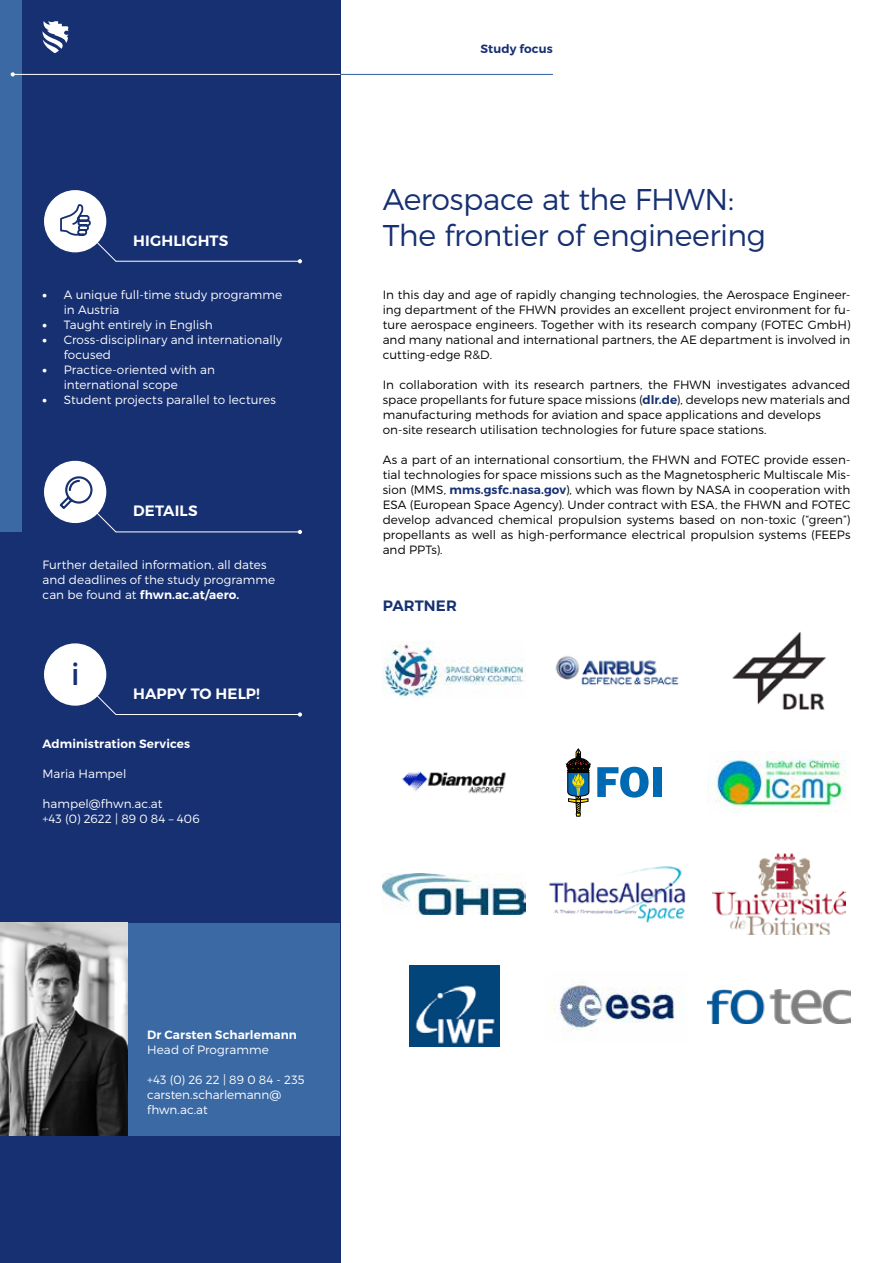
<style>
.page{position:relative;width:893px;height:1263px;background:#fff}
.page>*{position:absolute;margin:0;border:0;box-sizing:border-box;transform-origin:0 0}
.t1{font:300 30px/36px "Montserrat";letter-spacing:-.015em;color:#163072}
.t2{font:30px "Montserrat";color:#163072}
.t3{font:600 15px "Montserrat";letter-spacing:.01em;color:#fff}
.t4{font:600 15px "Montserrat";letter-spacing:.005em;color:#163072}
.t5{font:300 12px/15px "Montserrat";letter-spacing:.005em;color:#000}
.t6{font:300 12px/15px "Montserrat";letter-spacing:.005em;color:#fff}
.t7{font:600 12px "Montserrat";letter-spacing:.005em;color:#fff}
.t8{font:600 12px "Montserrat";letter-spacing:.01em;color:#163072}
.s1{font-weight:900}
.s2{font-weight:600}
.s3{font-weight:600;color:#163072}
</style>
<div class="page">
<div style="left:0;top:0;width:340px;height:1263px;background:#163072"></div>
<div style="left:0;top:0;width:21px;height:531px;background:#3b69a4"></div>
<hr style="left:340px;top:74px;width:213px;height:1px;background:#61a4d7">
<hr style="left:13px;top:74px;width:327px;height:1px;background:#fff">
<svg style="left:11px;top:72px;width:4px;height:5px"></svg>
<svg style="left:43px;top:21px;width:25px;height:32px"></svg>
<div style="left:0;top:923px;width:340px;height:212px;background:#3b69a4"></div>
<img style="left:0;top:923px;width:128px;height:212px">
<hr style="left:116px;top:261px;width:184px;height:1px;background:#fff">
<div style="left:43px;top:189px;width:64px;height:64px;background:#fff;border-radius:50%"></div>
<div style="left:43px;top:189px;width:65px;height:65px;border:2px solid #163072;border-radius:50%"></div>
<svg style="left:59px;top:202px;width:58px;height:60px"></svg>
<svg style="left:298px;top:259px;width:4px;height:4px"></svg>
<hr style="left:116px;top:531px;width:184px;height:1px;background:#fff">
<div style="left:43px;top:460px;width:64px;height:64px;background:#fff;border-radius:50%"></div>
<div style="left:43px;top:459px;width:65px;height:66px;border:2px solid #163072;border-radius:50%"></div>
<svg style="left:58px;top:475px;width:59px;height:58px"></svg>
<svg style="left:298px;top:530px;width:4px;height:4px"></svg>
<hr style="left:116px;top:714px;width:184px;height:1px;background:#fff">
<div style="left:43px;top:643px;width:64px;height:63px;background:#fff;border-radius:50%"></div>
<div style="left:43px;top:642px;width:65px;height:65px;border:2px solid #163072;border-radius:50%"></div>
<svg style="left:75px;top:673px;width:41px;height:42px"></svg>
<svg style="left:298px;top:712px;width:4px;height:5px"></svg>
<img style="left:383px;top:643px;width:143px;height:55px">
<img style="left:555px;top:656px;width:124px;height:30px">
<img style="left:732px;top:632px;width:94px;height:78px">
<img style="left:402px;top:771px;width:104px;height:23px">
<svg style="left:597px;top:767px;width:52px;height:31px"></svg>
<div style="left:653px;top:767px;width:9px;height:30px;background:#0069b4"></div>
<svg style="left:566px;top:749px;width:24px;height:67px"></svg>
<img style="left:707px;top:751px;width:139px;height:61px">
<img style="left:383px;top:874px;width:143px;height:41px">
<img style="left:549px;top:866px;width:137px;height:57px">
<img style="left:713px;top:854px;width:132px;height:81px">
<img style="left:409px;top:966px;width:90px;height:81px">
<img style="left:549px;top:982px;width:135px;height:57px">
<img style="left:707px;top:989px;width:143px;height:34px">
<p class="t3" style="left:133px;top:231px;width:97px">HIGHLIGHTS</p>
<p class="t6" style="left:64px;top:287px;width:220px;text-indent:-21px"><span class="s1">•</span> A unique full-time study programme in Austria</p>
<p class="t6" style="left:43px;top:317px;width:172px"><span class="s1">•</span> Taught entirely in English</p>
<p class="t6" style="left:64px;top:332px;width:220px;text-indent:-21px"><span class="s1">•</span> Cross-disciplinary and internationally focused</p>
<p class="t6" style="left:64px;top:362px;width:153px;text-indent:-21px"><span class="s1">•</span> Practice-oriented with an international scope</p>
<p class="t6" style="left:43px;top:392px;width:235px"><span class="s1">•</span> Student projects parallel to lectures</p>
<p class="t3" style="left:133px;top:502px;width:66px">DETAILS</p>
<p class="t6" style="left:43px;top:557px;width:234px">Further detailed information, all dates and deadlines of the study programme can be found at <span class="s2">fhwn.ac.at/aero.</span></p>
<h1 class="t2" style="left:71px;top:656px;width:10px">i</h1>
<p class="t3" style="left:133px;top:684px;width:128px">HAPPY TO HELP!</p>
<p class="t7" style="left:43px;top:736px;width:149px">Administration Services</p>
<p class="t6" style="left:43px;top:766px;width:85px">Maria Hampel</p>
<p class="t6" style="left:43px;top:796px;width:159px">hampel@fhwn.ac.at<br>+43 (0) 2622 | 89 0 84 – 406</p>
<p class="t8" style="left:480px;top:41px;width:74px">Study focus</p>
<h1 class="t1" style="left:383px;top:181px;width:385px">Aerospace at the FHWN:<br>The frontier of engineering</h1>
<p class="t5" style="left:383px;top:287px;width:469px">In this day and age of rapidly changing technologies, the Aerospace Engineer&shy;ing department of the FHWN provides an excellent project environment for fu&shy;ture aerospace engineers. Together with its research company (FOTEC GmbH) and many national and international partners, the AE department is involved in cutting-edge R&amp;D.</p>
<p class="t5" style="left:383px;top:377px;width:469px">In collaboration with its research partners, the FHWN investigates advanced space propellants for future space missions (<span class="s3">dlr.de</span>), develops new materials and manufacturing methods for aviation and space applications and develops on-site research utilisation technologies for future space stations.</p>
<p class="t5" style="left:383px;top:452px;width:469px">As a part of an international consortium, the FHWN and FOTEC provide essen&shy;tial technologies for space missions such as the Magnetospheric Multiscale Mis&shy;sion (MMS, <span class="s3">mms.gsfc.nasa.gov</span>), which was flown by NASA in cooperation with ESA (European Space Agency). Under contract with ESA, the FHWN and FOTEC develop advanced chemical propulsion systems based on non-toxic (“green”) propellants as well as high-performance electrical propulsion systems (FEEPs and PPTs).</p>
<p class="t4" style="left:383px;top:596px;width:76px">PARTNER</p>
<p class="t7" style="left:147px;top:1027px;width:151px">Dr Carsten Scharlemann</p>
<p class="t6" style="left:147px;top:1042px;width:123px">Head of Programme</p>
<p class="t6" style="left:147px;top:1072px;width:159px">+43 (0) 26 22 | 89 0 84 - 235 carsten.scharlemann@ fhwn.ac.at</p>
</div>
